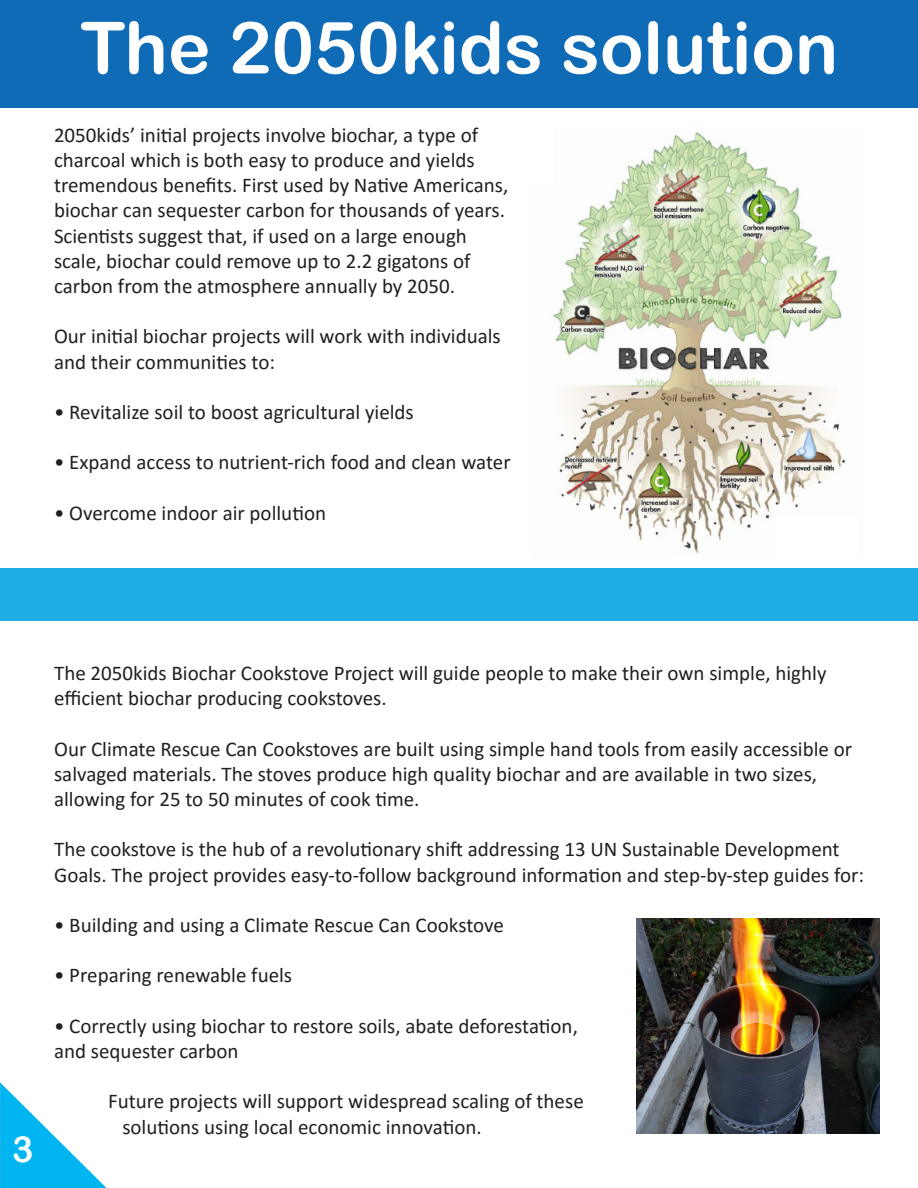
<style>
.page{position:relative;width:918px;height:1188px;background:#fff}
.page>*{position:absolute;margin:0;border:0;box-sizing:border-box;transform-origin:0 0}
.t1{font:72px "Arial Rounded MT Bold";color:#fff}
.t2{font:36px "Arial Rounded MT Bold";color:#fff}
.t3{font:21px/25.2px "Calibri";color:#231f20}
</style>
<div class="page">
<hr style="left:0;top:0;width:1px;height:107px;background:#106bb6">
<div style="left:1px;top:0;width:917px;height:107px;background:#106bb6"></div>
<svg style="left:0;top:1082px;width:106px;height:106px"></svg>
<hr style="left:0;top:568px;width:1px;height:52px;background:#1dade4">
<div style="left:1px;top:568px;width:916px;height:52px;background:#1dade4"></div>
<img style="left:552px;top:132px;width:294px;height:422px">
<img style="left:637px;top:918px;width:242px;height:216px">
<div style="left:776px;top:516px;width:82px;height:42px;background:#fff"></div>
<div style="left:525px;top:127px;width:28px;height:57px;background:#fff"></div>
<p class="t1" style="left:80px;top:5px;width:759px">The 2050kids solution</p>
<p class="t3" style="left:54px;top:122px;width:456px">2050kids’ initial projects involve biochar, a type of charcoal which is both easy to produce and yields tremendous benefits. First used by Native Americans, biochar can sequester carbon for thousands of years.<br>Scientists suggest that, if used on a large enough scale, biochar could remove up to 2.2 gigatons of</p>
<p class="t3" style="left:54px;top:273px;width:403px">carbon from the atmosphere annually by 2050.</p>
<p class="t3" style="left:54px;top:323px;width:448px">Our initial biochar projects will work with individuals and their communities to:</p>
<p class="t3" style="left:54px;top:399px;width:361px">• Revitalize soil to boost agricultural yields</p>
<p class="t3" style="left:54px;top:449px;width:458px">• Expand access to nutrient-rich food and clean water</p>
<p class="t3" style="left:54px;top:500px;width:274px">• Overcome indoor air pollution</p>
<p class="t2" style="left:12px;top:1128px;width:23px">3</p>
<p class="t3" style="left:54px;top:660px;width:774px">The 2050kids Biochar Cookstove Project will guide people to make their own simple, highly efficient biochar producing cookstoves.</p>
<p class="t3" style="left:54px;top:735px;width:800px">Our Climate Rescue Can Cookstoves are built using simple hand tools from easily accessible or</p>
<p class="t3" style="left:54px;top:761px;width:765px">salvaged materials. The stoves produce high quality biochar and are available in two sizes,</p>
<p class="t3" style="left:54px;top:786px;width:367px">allowing for 25 to 50 minutes of cook time.</p>
<p class="t3" style="left:54px;top:836px;width:812px">The cookstove is the hub of a revolutionary shift addressing 13 UN Sustainable Development<br>Goals. The project provides easy-to-follow background information and step-by-step guides for:</p>
<p class="t3" style="left:54px;top:912px;width:451px">• Building and using a Climate Rescue Can Cookstove</p>
<p class="t3" style="left:54px;top:962px;width:240px">• Preparing renewable fuels</p>
<p class="t3" style="left:54px;top:1013px;width:525px">• Correctly using biochar to restore soils, abate deforestation,</p>
<p class="t3" style="left:54px;top:1038px;width:186px">and sequester carbon</p>
<p class="t3" style="left:108px;top:1088px;width:477px">Future projects will support widespread scaling of these</p>
<p class="t3" style="left:122px;top:1113px;width:361px">solutions using local economic innovation.</p>
</div>
